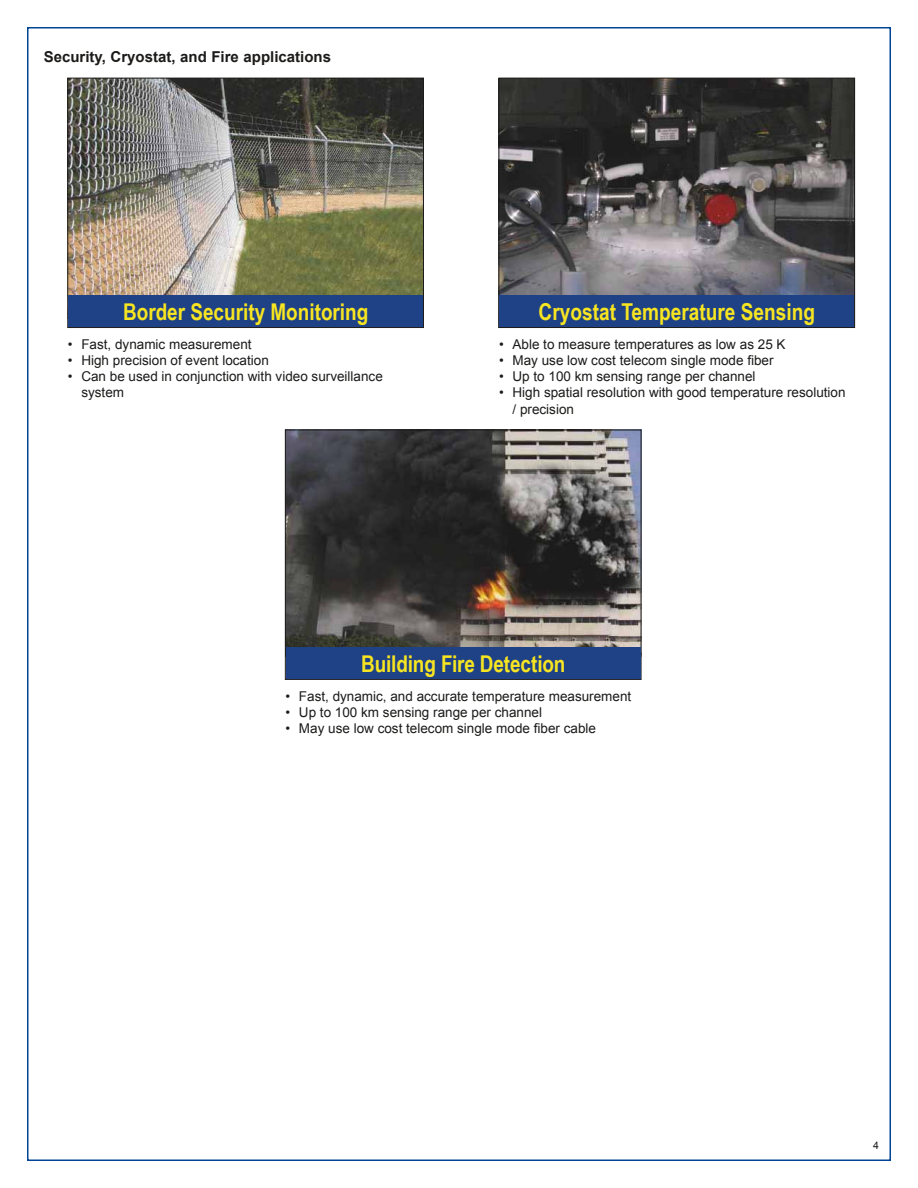
<style>
.page{position:relative;width:918px;height:1188px;background:#fff}
.page>*{position:absolute;margin:0;border:0;box-sizing:border-box;transform-origin:0 0}
.t1{font:700 23.25px "Arial Narrow";color:#f8e521}
.t2{font:700 23.1px "Arial Narrow";color:#f8e521}
.t3{font:700 15px "Arial";color:#1c1b1a}
.t4{font:13.5px/16.2px "Arial";color:#1c1b1a}
.t5{font:10.5px "Arial";color:#1c1b1a}
</style>
<div class="page">
<img style="left:69px;top:80px;width:353px;height:216px">
<div style="left:67px;top:78px;width:357px;height:250px;border:1px solid #1c1b1a"></div>
<div style="left:68px;top:296px;width:355px;height:31px;background:#1e4285"></div>
<img style="left:500px;top:80px;width:353px;height:216px">
<div style="left:498px;top:78px;width:357px;height:250px;border:1px solid #1c1b1a"></div>
<div style="left:499px;top:296px;width:355px;height:31px;background:#1e4285"></div>
<img style="left:287px;top:432px;width:353px;height:216px">
<div style="left:285px;top:430px;width:357px;height:250px;border:1px solid #1c1b1a"></div>
<div style="left:286px;top:648px;width:355px;height:31px;background:#1e4285"></div>
<p class="t3" style="left:44px;top:49px;width:289px">Security, Cryostat, and Fire applications</p>
<h2 class="t2" style="left:123px;top:298px;width:247px">Border Security Monitoring</h2>
<p class="t4" style="left:68px;top:336px;width:185px">• Fast, dynamic measurement</p>
<p class="t4" style="left:68px;top:352px;width:203px">• High precision of event location</p>
<p class="t4" style="left:81px;top:369px;width:303px;text-indent:-14px">• Can be used in conjunction with video surveillance system</p>
<h1 class="t1" style="left:539px;top:298px;width:278px">Cryostat Temperature Sensing</h1>
<p class="t4" style="left:499px;top:336px;width:288px">• Able to measure temperatures as low as 25 K</p>
<p class="t4" style="left:499px;top:352px;width:276px">• May use low cost telecom single mode ber</p>
<p class="t4" style="left:499px;top:369px;width:258px">• Up to 100 km sensing range per channel</p>
<p class="t4" style="left:513px;top:385px;width:335px;text-indent:-14px">• High spatial resolution with good temperature resolution / precision</p>
<h2 class="t2" style="left:361px;top:650px;width:206px">Building Fire Detection</h2>
<p class="t4" style="left:285px;top:688px;width:347px">• Fast, dynamic, and accurate temperature measurement</p>
<p class="t4" style="left:285px;top:704px;width:258px">• Up to 100 km sensing range per channel</p>
<p class="t4" style="left:285px;top:720px;width:312px">• May use low cost telecom single mode ber cable</p>
<p class="t5" style="left:873px;top:1140px;width:7px">4</p>
</div>
